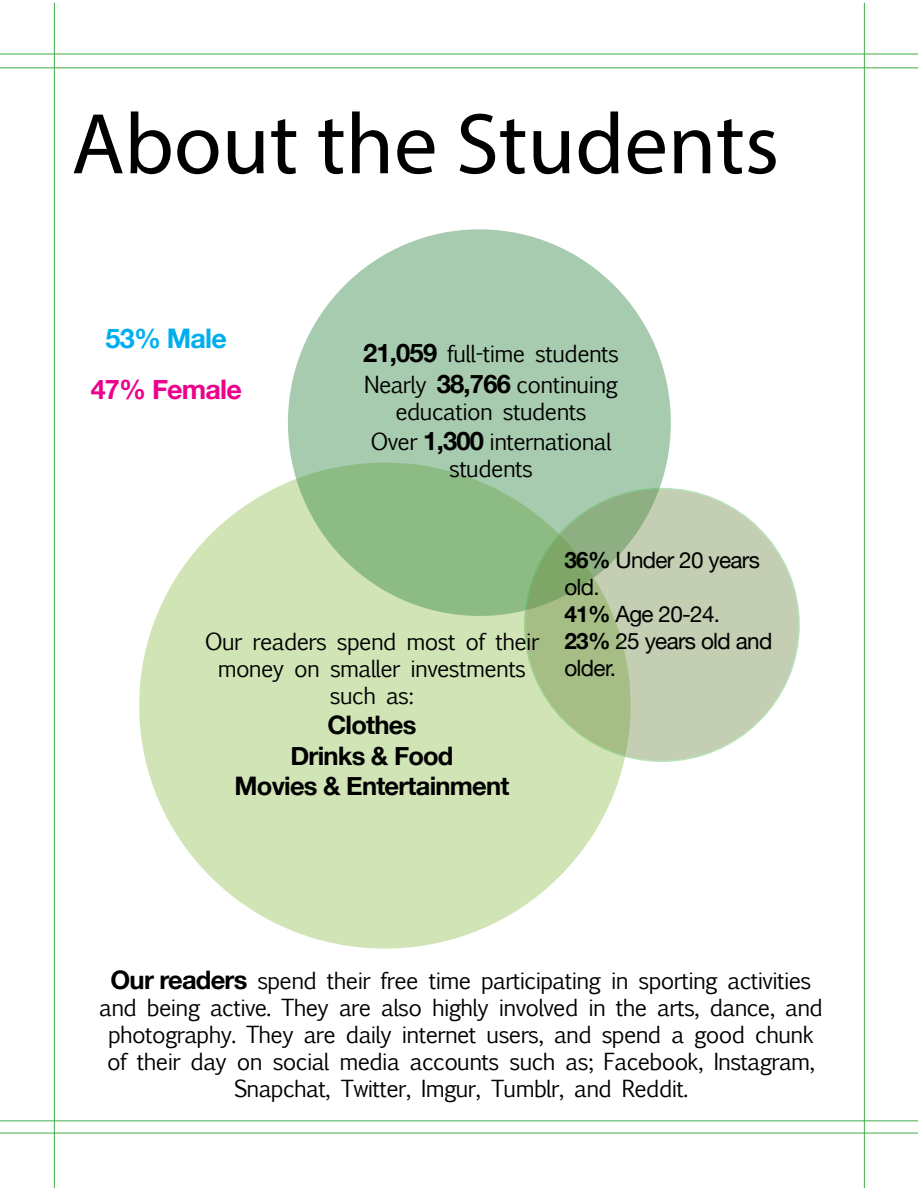
<style>
.page{position:relative;width:918px;height:1188px;background:#fff}
.page>*{position:absolute;margin:0;border:0;box-sizing:border-box;transform-origin:0 0}
.t1{font:87px "Myriad Pro";color:#000}
.t2{font:700 27px "Helvetica Neue";letter-spacing:-.03em;color:#ec008c}
.t3{font:700 27px "Helvetica Neue";letter-spacing:-.03em;color:#00aeef}
.t4{font:700 25.5px/30.6px "Helvetica Neue";letter-spacing:-.03em;color:#000;text-align:center}
.t5{font:22.5px/27px "Euphemia UCAS";letter-spacing:-.03em;color:#000;text-align:center}
.t6{font:22.5px/27px "Helvetica Neue";letter-spacing:-.03em;color:#000}
.s1{font-family:"Helvetica Neue";font-weight:700;font-size:25.5px}
.s2{font-weight:700}
</style>
<div class="page">
<hr style="left:0;top:1133px;width:918px;height:1px;background:#41ad49">
<hr style="left:0;top:1120px;width:918px;height:1px;background:#41ad49">
<hr style="left:0;top:54px;width:918px;height:1px;background:#41ad49">
<hr style="left:0;top:68px;width:918px;height:1px;background:#41ad49">
<hr style="left:864px;top:3px;width:1px;height:1185px;background:#41ad49">
<hr style="left:54px;top:3px;width:1px;height:1185px;background:#41ad49">
<div style="left:139px;top:463px;width:492px;height:486px;background:#d0e4b6;border-radius:50%"></div>
<svg style="left:288px;top:229px;width:383px;height:387px;background:#a0c7a3"></svg>
<svg style="left:525px;top:489px;width:274px;height:272px;background:#b5c6a1"></svg>
<h1 class="t1" style="left:71px;top:90px;width:709px">About the Students</h1>
<p class="t3" style="left:106px;top:317px;width:123px">53% Male</p>
<p class="t2" style="left:91px;top:368px;width:153px">47% Female</p>
<p class="t5" style="left:363px;top:338px;width:258px;line-height:30.6px;text-align:left"><span class="s1">21,059</span> full-time students<br>Nearly <span class="s1">38,766</span> continuing</p>
<p class="t5" style="left:370px;top:396px;width:243px;line-height:30.6px">education students<br>Over <span class="s1">1,300</span> international</p>
<p class="t5" style="left:449px;top:455px;width:85px">students</p>
<p class="t5" style="left:205px;top:628px;width:336px">Our readers spend most of their money on smaller investments such as:</p>
<p class="t4" style="left:235px;top:710px;width:276px">Clothes<br>Drinks &amp; Food<br>Movies &amp; Entertainment</p>
<p class="t6" style="left:564px;top:548px;width:210px"><span class="s2">36%</span> Under 20 years old.<br><span class="s2">41%</span> Age 20-24.<br><span class="s2">23%</span> 25 years old and older.</p>
<p class="t5" style="left:99px;top:967px;width:725px"><span class="s1">Our readers</span> spend their free time participating in sporting activities and being active. They are also highly involved in the arts, dance, and photography. They are daily internet users, and spend a good chunk of their day on social media accounts such as; Facebook, Instagram, Snapchat, Twitter, Imgur, Tumblr, and Reddit.</p>
</div>
